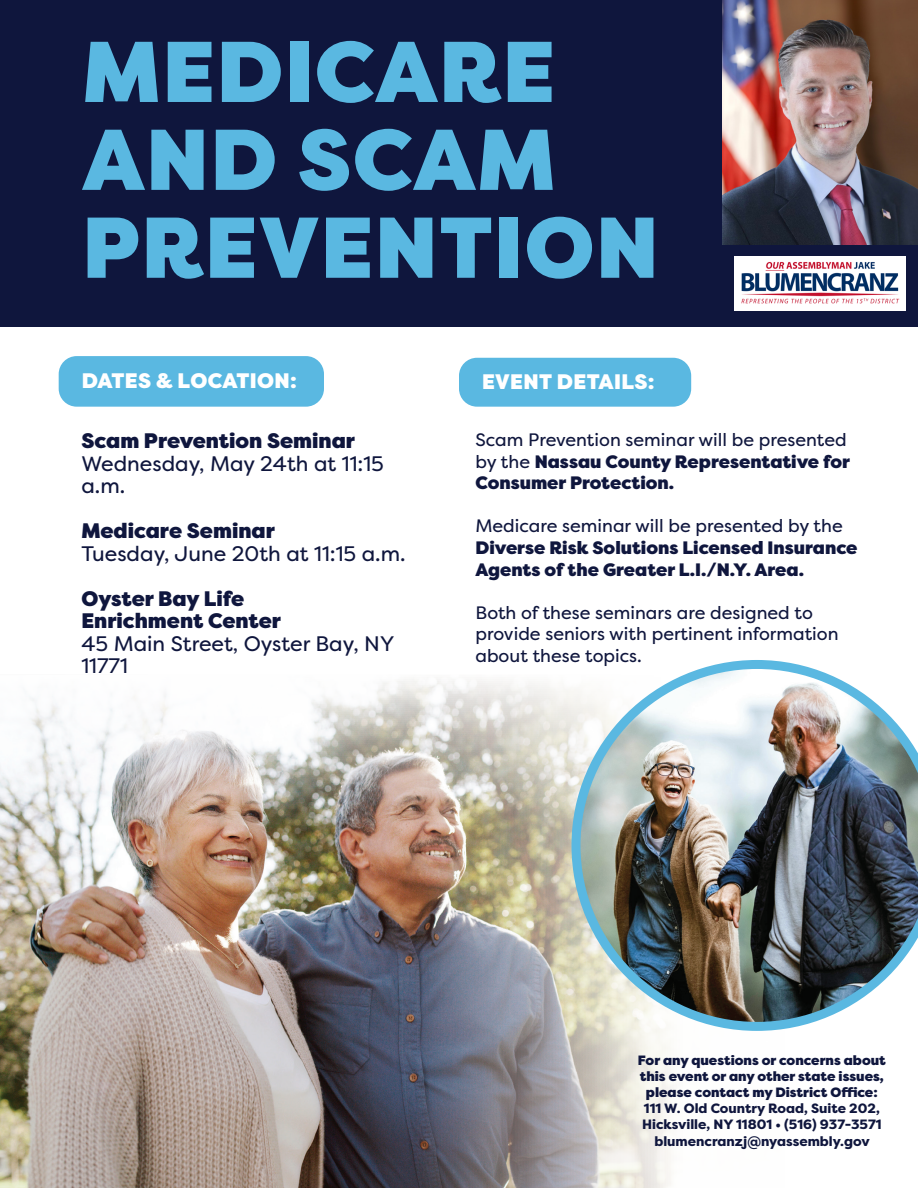
<style>
.page{position:relative;width:918px;height:1188px;background:#fff}
.page>*{position:absolute;margin:0;border:0;box-sizing:border-box;transform-origin:0 0}
.t1{font:900 85.95px/87.9px "Filson Pro";letter-spacing:.02em;color:#5ab8e1}
.t2{font:21px/22.5px "Filson Pro";color:#0f163d}
.t3{font:900 21px/22.5px "Filson Pro";color:#0f163d}
.t4{font:900 21px "Filson Pro";letter-spacing:.02em;color:#fff}
.t5{font:900 18px/21.6px "Filson Pro";color:#0f163d}
.t6{font:18px/21.6px "Filson Pro";color:#0f163d}
.t7{font:900 13.5px/16.2px "Filson Pro";color:#0f163d;text-align:center}
.s1{font-weight:900}
.s2{font-weight:400}
.s3{font-weight:800}
</style>
<div class="page">
<div style="left:0;top:0;width:918px;height:326px;background:#0f163d"></div>
<img style="left:0;top:679px;width:674px;height:509px">
<img style="left:723px;top:0;width:195px;height:244px">
<img style="left:571px;top:660px;width:347px;height:371px">
<div style="left:59px;top:356px;width:265px;height:51px;background:#5ab8e1;border-radius:18px"></div>
<div style="left:459px;top:358px;width:232px;height:49px;background:#5ab8e1;border-radius:18px"></div>
<img style="left:734px;top:257px;width:171px;height:53px">
<p class="t1" style="left:82px;top:30px;width:578px">MEDICARE<br>AND SCAM<br>PREVENTION</p>
<p class="t4" style="left:82px;top:367px;width:217px">DATES &amp; LOCATION:</p>
<p class="t3" style="left:81px;top:430px;width:275px">Scam Prevention Seminar</p>
<p class="t2" style="left:81px;top:452px;width:304px">Wednesday, May 24th at 11:15 a.m.</p>
<p class="t2" style="left:81px;top:519px;width:326px"><span class="s1">Medicare Seminar<br></span>Tuesday, June 20th at 11:15 a.m.</p>
<p class="t3" style="left:81px;top:588px;width:201px">Oyster Bay Life<br>Enrichment Center</p>
<p class="t2" style="left:81px;top:632px;width:314px">45 Main Street, Oyster Bay, NY<br>11771</p>
<p class="t4" style="left:482px;top:369px;width:174px">EVENT DETAILS:</p>
<p class="t5" style="left:476px;top:429px;width:376px"><span class="s2">Scam Prevention seminar will be presented by the</span> Nassau County Representative for<br>Consumer Protection.</p>
<p class="t5" style="left:476px;top:516px;width:384px"><span class="s2">Medicare seminar will be presented by the<br></span>Diverse Risk Solutions Licensed Insurance<br>Agents of the Greater L.I./N.Y. Area.</p>
<p class="t6" style="left:476px;top:601px;width:365px">Both of these seminars are designed to provide seniors with pertinent information about these topics.</p>
<p class="t7" style="left:638px;top:1052px;width:249px">For any questions or concerns about this event or any other state issues, please contact my District Office:<br><span class="s3">111 W. Old Country Road, Suite 202, Hicksville, NY 11801 • (516) 937-3571 blumencranzj@nyassembly.gov</span></p>
</div>
